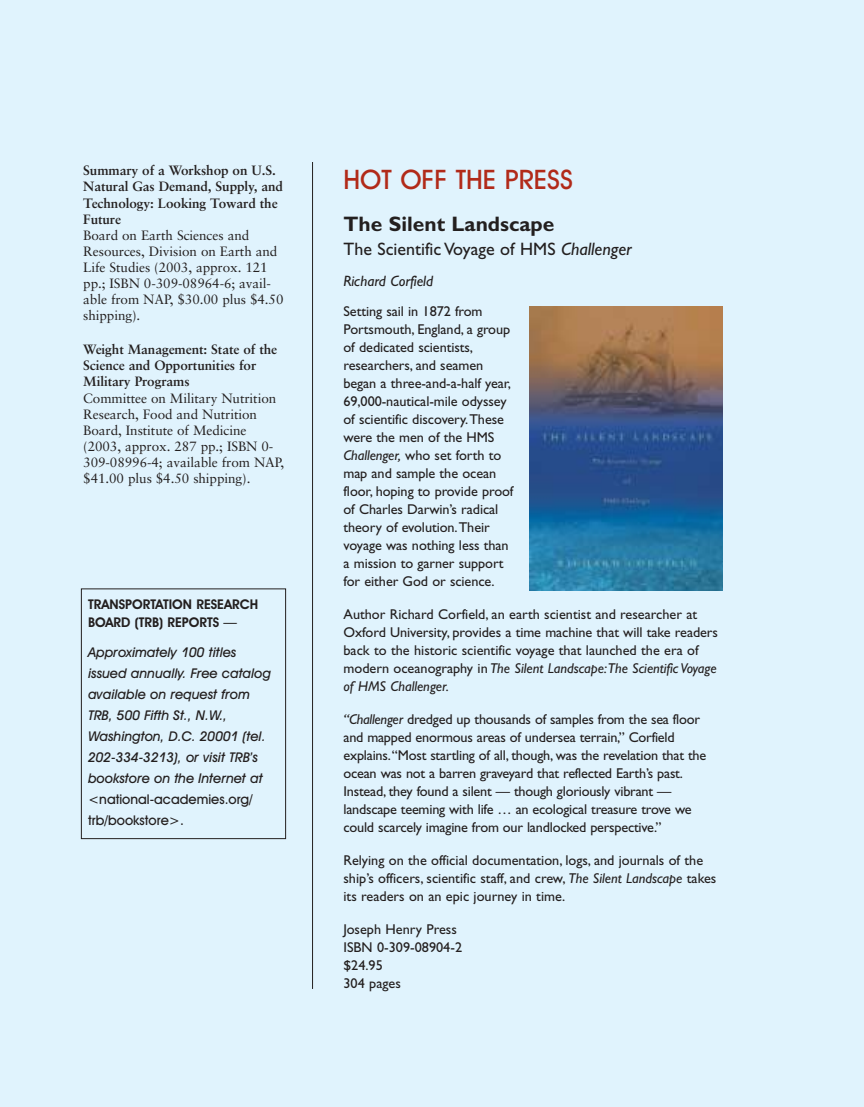
<style>
.page{position:relative;width:864px;height:1107px;background:#e0f3fd}
.page>*{position:absolute;margin:0;border:0;box-sizing:border-box;transform-origin:0 0}
.t1{font:500 27px "Avant Garde IT Cby BT";color:#b12a19}
.t2{font:700 21px "Gill Sans";color:#231f1f}
.t3{font:18px "Gill Sans";color:#231f1f}
.t4{font:italic 15px "Gill Sans";color:#231f1f}
.t5{font:14.25px/18px "Gill Sans";letter-spacing:-.005em;color:#231f1f}
.t6{font:13.5px/16px "Sabon";letter-spacing:-.005em;color:#231f1f}
.t7{font:italic 500 13.5px/21px "Avant Garde IT Cby BT";color:#231f1f}
.t8{font:700 13.5px/16.2px "Sabon";letter-spacing:-.005em;color:#231f1f}
.t9{font:600 13.5px/18px "Avant Garde IT Cby BT";color:#231f1f}
.t10{font:500 13.5px/21px "Avant Garde IT Cby BT";color:#231f1f}
.s1{font-weight:500}
.s2{font-style:italic}
</style>
<div class="page">
<hr style="left:312px;top:162px;width:1px;height:827px;background:#231f1f">
<img style="left:530px;top:307px;width:193px;height:283px">
<div style="left:81px;top:589px;width:205px;height:250px;border:1px solid #231f1f"></div>
<p class="t8" style="left:83px;top:164px;width:201px">Summary of a Workshop on U.S.<br>Natural Gas Demand, Supply, and<br>Technology: Looking Toward the<br>Future</p>
<p class="t6" style="left:83px;top:228px;width:202px">Board on Earth Sciences and<br>Resources, Division on Earth and<br>Life Studies (2003, approx. 121 pp.; ISBN 0-309-08964-6; avail&shy;able from NAP, $30.00 plus $4.50 shipping).</p>
<p class="t8" style="left:83px;top:343px;width:195px">Weight Management: State of the<br>Science and Opportunities for<br>Military Programs</p>
<p class="t6" style="left:83px;top:391px;width:203px">Committee on Military Nutrition<br>Research, Food and Nutrition<br>Board, Institute of Medicine (2003, approx. 287 pp.; ISBN 0-<br>309-08996-4; available from NAP, $41.00 plus $4.50 shipping).</p>
<p class="t9" style="left:88px;top:597px;width:172px">TRANSPORTATION RESEARCH<br>BOARD (TRB) REPORTS <span class="s1">—</span></p>
<p class="t7" style="left:88px;top:643px;width:184px">Approximately 100 titles issued annually. Free catalog available on request from<br>TRB, 500 Fifth St., N.W.,<br>Washington, D.C. 20001 (tel.<br>202-334-3213), or visit TRB’s bookstore on the Internet at</p>
<p class="t10" style="left:88px;top:790px;width:166px">&lt;national-academies.org/ trb/bookstore&gt;.</p>
<h1 class="t1" style="left:344px;top:169px;width:231px">HOT OFF THE PRESS</h1>
<h2 class="t2" style="left:344px;top:217px;width:212px">The Silent Landscape</h2>
<p class="t3" style="left:344px;top:242px;width:290px">The Scientific Voyage of HMS <span class="s2">Challenger</span></p>
<p class="t4" style="left:344px;top:276px;width:91px">Richard Corfield</p>
<p class="t5" style="left:343px;top:304px;width:171px">Setting sail in 1872 from<br>Portsmouth, England, a group of dedicated scientists, researchers, and seamen began a three-and-a-half year,<br>69,000-nautical-mile odyssey of scientific discovery.These were the men of the HMS<br><span class="s2">Challenger,</span> who set forth to map and sample the ocean floor, hoping to provide proof of Charles Darwin’s radical theory of evolution.Their voyage was nothing less than a mission to garner support for either God or science.</p>
<p class="t5" style="left:343px;top:607px;width:376px">Author Richard Corfield, an earth scientist and researcher at Oxford University, provides a time machine that will take readers back to the historic scientific voyage that launched the era of modern oceanography in <span class="s2">The Silent Landscape:The Scientific Voyage of HMS Challenger.</span></p>
<p class="t5" style="left:343px;top:712px;width:364px"><span class="s2">“Challenger</span> dredged up thousands of samples from the sea floor and mapped enormous areas of undersea terrain,” Corfield explains.“Most startling of all, though, was the revelation that the ocean was not a barren graveyard that reflected Earth’s past.<br>Instead, they found a silent — though gloriously vibrant — landscape teeming with life … an ecological treasure trove we could scarcely imagine from our landlocked perspective.”</p>
<p class="t5" style="left:344px;top:853px;width:374px">Relying on the official documentation, logs, and journals of the ship’s officers, scientific staff, and crew, <span class="s2">The Silent Landscape</span> takes its readers on an epic journey in time.</p>
<p class="t5" style="left:344px;top:922px;width:120px">Joseph Henry Press<br>ISBN 0-309-08904-2 $24.95<br>304 pages</p>
</div>
